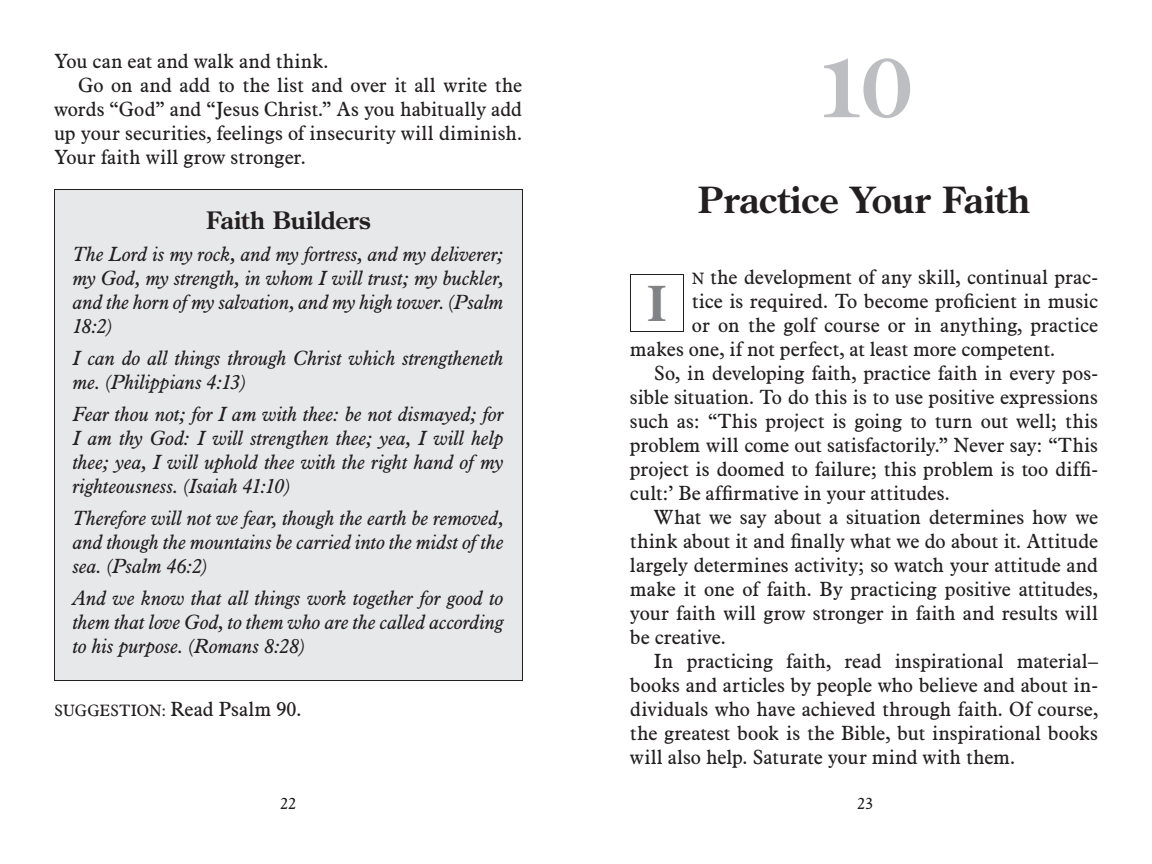
<style>
.page{position:relative;width:1152px;height:864px;background:#fff}
.page>*{position:absolute;margin:0;border:0;box-sizing:border-box;transform-origin:0 0}
.t1{font:700 80px "Century Old Style";color:#bdbec1}
.t2{font:700 48px "Century Old Style";color:#808285}
.t3{font:700 36px "Century Old Style";color:#231f20}
.t4{font:700 24px "Century Old Style";letter-spacing:-.005em;color:#231f20}
.t5{font:20px "Aldine 721 BT";color:#231f20}
.t6{font:italic 20px/24px "Aldine 721 BT";color:#231f20;text-align:justify}
.t7{font:16px "Aldine 721 BT";color:#231f20}
.s1{font-size:16px}
</style>
<div class="page">
<div style="left:54px;top:190px;width:468px;height:491px;background:#e7e8e9"></div>
<div style="left:630px;top:274px;width:54px;height:58px;border:1px solid #231f20"></div>
<p class="t5" style="left:54px;top:54px;width:276px">You can eat and walk and think.</p>
<p class="t5" style="left:78px;top:78px;width:446px">Go on and add to the list and over it all write the</p>
<p class="t5" style="left:54px;top:102px;width:470px">words “God” and “Jesus Christ.” As you habitually add</p>
<p class="t5" style="left:54px;top:126px;width:469px">up your securities, feelings of insecurity will diminish.</p>
<p class="t5" style="left:54px;top:150px;width:253px">Your faith will grow stronger.</p>
<p class="t4" style="left:206px;top:211px;width:166px">Faith Builders</p>
<p class="t6" style="left:73px;top:244px;width:432px">The Lord is my rock, and my fortress, and my deliverer; my God, my strength, in whom I will trust; my buckler, and the horn of my salvation, and my high tower. (Psalm 18:2)</p>
<p class="t6" style="left:73px;top:348px;width:433px">I can do all things through Christ which strengtheneth me. (Philippians 4:13)</p>
<p class="t6" style="left:73px;top:404px;width:435px">Fear thou not; for I am with thee: be not dismayed; for I am thy God: I will strengthen thee; yea, I will help thee; yea, I will uphold thee with the right hand of my righteousness. (Isaiah 41:10)</p>
<p class="t6" style="left:73px;top:508px;width:433px">Therefore will not we fear, though the earth be removed, and though the mountains be carried into the midst of the sea. (Psalm 46:2)</p>
<p class="t6" style="left:73px;top:588px;width:433px">And we know that all things work together for good to them that love God, to them who are the called according to his purpose. (Romans 8:28)</p>
<p class="t5" style="left:54px;top:702px;width:249px"><span class="s1">SuGGESTION:</span> Read Psalm 90.</p>
<p class="t7" style="left:280px;top:797px;width:17px">22</p>
<p class="t1" style="left:815px;top:56px;width:100px">10</p>
<p class="t3" style="left:698px;top:186px;width:334px">Practice Your Faith</p>
<p class="t5" style="left:692px;top:270px;width:408px"><span class="s1">N</span> the development of any skill, continual prac-</p>
<p class="t5" style="left:692px;top:294px;width:407px">tice is required. To become proficient in music</p>
<p class="t5" style="left:692px;top:318px;width:407px">or on the golf course or in anything, practice</p>
<p class="t5" style="left:630px;top:342px;width:427px">makes one, if not perfect, at least more competent.</p>
<p class="t5" style="left:654px;top:366px;width:446px">So, in developing faith, practice faith in every pos-</p>
<p class="t5" style="left:630px;top:390px;width:469px">sible situation. To do this is to use positive expressions</p>
<p class="t5" style="left:630px;top:414px;width:470px">such as: “This project is going to turn out well; this</p>
<p class="t5" style="left:630px;top:438px;width:470px">problem will come out satisfactorily.” Never say: “This</p>
<p class="t5" style="left:630px;top:462px;width:470px">project is doomed to failure; this problem is too diffi-</p>
<p class="t5" style="left:630px;top:486px;width:321px">cult:’ Be affirmative in your attitudes.</p>
<p class="t5" style="left:654px;top:510px;width:446px">What we say about a situation determines how we</p>
<p class="t5" style="left:630px;top:534px;width:469px">think about it and finally what we do about it. Attitude</p>
<p class="t5" style="left:630px;top:558px;width:470px">largely determines activity; so watch your attitude and</p>
<p class="t5" style="left:630px;top:582px;width:469px">make it one of faith. By practicing positive attitudes,</p>
<p class="t5" style="left:630px;top:606px;width:469px">your faith will grow stronger in faith and results will</p>
<p class="t5" style="left:630px;top:630px;width:97px">be creative.</p>
<p class="t5" style="left:654px;top:654px;width:446px">In practicing faith, read inspirational material–</p>
<p class="t5" style="left:630px;top:678px;width:469px">books and articles by people who believe and about in-</p>
<p class="t5" style="left:630px;top:702px;width:470px">dividuals who have achieved through faith. Of course,</p>
<p class="t5" style="left:630px;top:726px;width:469px">the greatest book is the Bible, but inspirational books</p>
<p class="t5" style="left:630px;top:750px;width:387px">will also help. Saturate your mind with them.</p>
<p class="t2" style="left:647px;top:285px;width:21px">I</p>
<p class="t7" style="left:857px;top:797px;width:17px">23</p>
</div>
